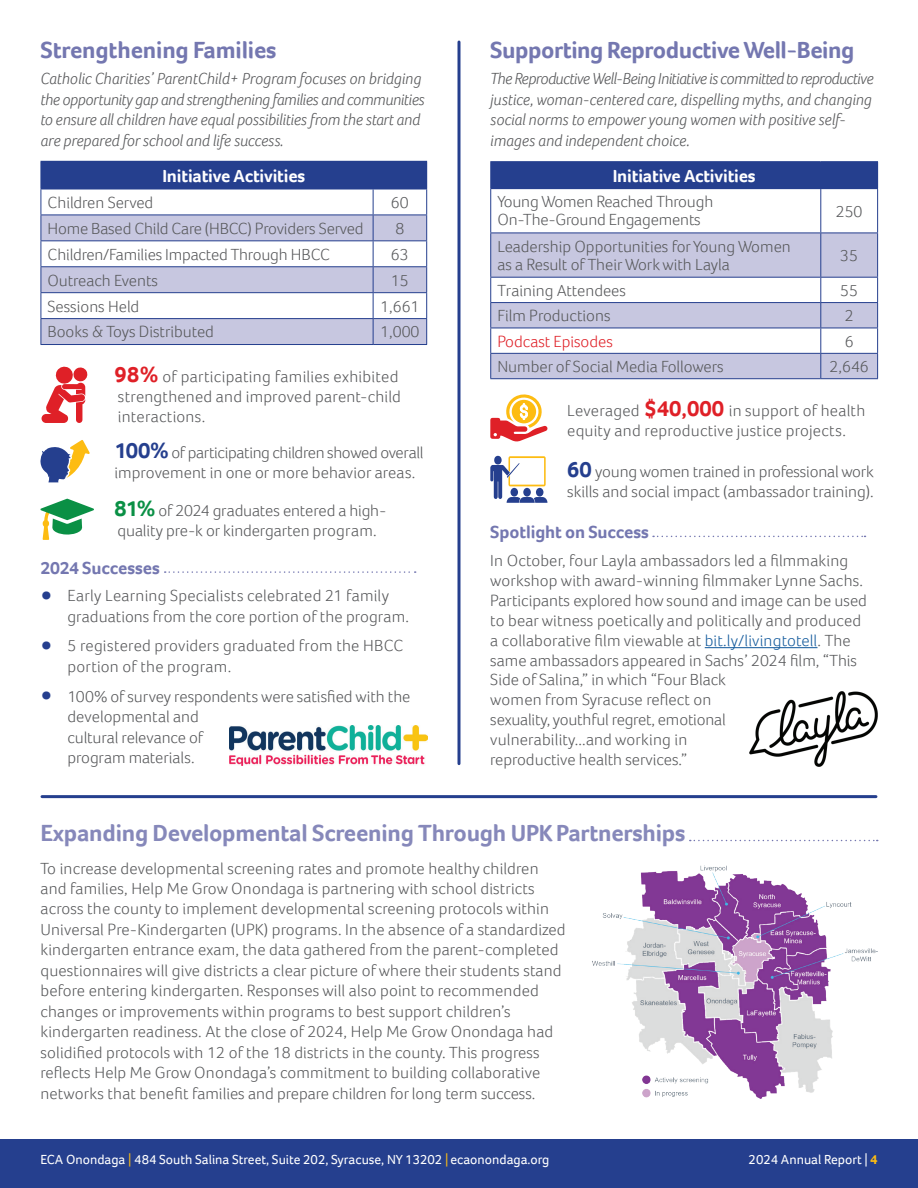
<style>
.page{position:relative;width:918px;height:1188px;background:#fff}
.page>*{position:absolute;margin:0;border:0;box-sizing:border-box;transform-origin:0 0}
.t1{font:700 24px "Foco";letter-spacing:-.02em;color:#7477b0}
.t2{font:700 24px "Foco";letter-spacing:-.01em;color:#8688ba}
.t3{font:700 18px "Foco";letter-spacing:-.01em;color:#fff}
.t4{font:700 18px "Foco";letter-spacing:-.01em;color:#7477b0}
.t5{font:300 16.5px/20.5px "Foco";letter-spacing:.01em;color:#57585a}
.t6{font:italic 300 16.5px/20.7px "Foco";letter-spacing:-.005em;color:#57585a}
.t7{font:300 16.5px/19.8px "Foco";letter-spacing:-.01em;color:#57585a}
.t8{font:300 16.5px "Foco";color:#df2027}
.t9{font:13.5px "Foco";color:#fff}
.s1{font-weight:700;font-size:22.5px;color:#df2027}
.s2{font-weight:700;font-size:22.5px;color:#253f8e}
.s3{font-weight:700;font-size:22.5px;color:#0a9045}
.s4{font-weight:700;font-size:30px;color:#253f8e}
.s5{color:#175d9e}
.s6{color:#fdbc12}
.s7{font-weight:700;color:#fdbc12}
</style>
<div class="page">
<div style="left:0;top:1139px;width:918px;height:49px;background:#253f8e"></div>
<hr style="left:458px;top:42px;width:2px;height:722px;background:#253f8e">
<div style="left:41px;top:161px;width:386px;height:28px;background:#253f8e"></div>
<svg style="left:41px;top:216px;width:385px;height:128px;fill:#c7c7e0"></svg>
<hr style="left:40px;top:215px;width:333px;height:1px;background:#253f8e">
<hr style="left:373px;top:215px;width:54px;height:1px;background:#253f8e">
<hr style="left:40px;top:240px;width:333px;height:1px;background:#253f8e">
<hr style="left:373px;top:240px;width:54px;height:1px;background:#253f8e">
<hr style="left:40px;top:266px;width:333px;height:1px;background:#253f8e">
<hr style="left:373px;top:266px;width:54px;height:1px;background:#253f8e">
<hr style="left:40px;top:292px;width:333px;height:1px;background:#253f8e">
<hr style="left:373px;top:292px;width:54px;height:1px;background:#253f8e">
<hr style="left:40px;top:318px;width:333px;height:1px;background:#253f8e">
<hr style="left:373px;top:318px;width:54px;height:1px;background:#253f8e">
<svg style="left:373px;top:190px;width:1px;height:154px"></svg>
<hr style="left:40px;top:189px;width:333px;height:1px;background:#253f8e">
<hr style="left:373px;top:189px;width:54px;height:1px;background:#253f8e">
<hr style="left:40px;top:161px;width:333px;height:1px;background:#253f8e">
<svg style="left:40px;top:162px;width:1px;height:182px"></svg>
<svg style="left:426px;top:189px;width:1px;height:155px"></svg>
<hr style="left:40px;top:344px;width:333px;height:1px;background:#253f8e">
<hr style="left:373px;top:344px;width:54px;height:1px;background:#253f8e">
<svg style="left:40px;top:440px;width:50px;height:42px"></svg>
<svg style="left:40px;top:499px;width:54px;height:41px"></svg>
<svg style="left:42px;top:366px;width:46px;height:57px"></svg>
<div style="left:491px;top:162px;width:387px;height:27px;background:#253f8e"></div>
<svg style="left:491px;top:234px;width:386px;height:144px;fill:#c7c7e0"></svg>
<hr style="left:490px;top:189px;width:1px;height:44px;background:#253f8e">
<hr style="left:820px;top:189px;width:1px;height:44px;background:#253f8e">
<hr style="left:877px;top:189px;width:1px;height:44px;background:#253f8e">
<hr style="left:490px;top:233px;width:331px;height:1px;background:#253f8e">
<hr style="left:490px;top:233px;width:1px;height:44px;background:#253f8e">
<hr style="left:821px;top:233px;width:57px;height:1px;background:#253f8e">
<hr style="left:820px;top:233px;width:1px;height:44px;background:#253f8e">
<hr style="left:877px;top:233px;width:1px;height:44px;background:#253f8e">
<hr style="left:490px;top:277px;width:331px;height:1px;background:#253f8e">
<hr style="left:821px;top:277px;width:57px;height:1px;background:#253f8e">
<hr style="left:490px;top:302px;width:331px;height:1px;background:#253f8e">
<hr style="left:821px;top:302px;width:57px;height:1px;background:#253f8e">
<hr style="left:490px;top:328px;width:331px;height:1px;background:#253f8e">
<hr style="left:821px;top:328px;width:57px;height:1px;background:#253f8e">
<hr style="left:490px;top:353px;width:331px;height:1px;background:#253f8e">
<svg style="left:490px;top:278px;width:1px;height:100px"></svg>
<hr style="left:821px;top:353px;width:57px;height:1px;background:#253f8e">
<svg style="left:820px;top:278px;width:1px;height:100px"></svg>
<svg style="left:877px;top:278px;width:1px;height:100px"></svg>
<hr style="left:490px;top:378px;width:331px;height:1px;background:#253f8e">
<hr style="left:821px;top:378px;width:57px;height:1px;background:#253f8e">
<hr style="left:490px;top:161px;width:331px;height:1px;background:#253f8e">
<svg style="left:490px;top:162px;width:1px;height:26px"></svg>
<hr style="left:821px;top:161px;width:57px;height:1px;background:#253f8e">
<hr style="left:490px;top:188px;width:331px;height:1px;background:#253f8e">
<svg style="left:490px;top:394px;width:58px;height:48px"></svg>
<svg style="left:490px;top:456px;width:57px;height:47px"></svg>
<hr style="left:705px;top:647px;width:113px;height:1px;background:#175d9e">
<svg style="left:653px;top:536px;width:213px;height:1px"></svg>
<svg style="left:165px;top:571px;width:251px;height:2px"></svg>
<img style="left:230px;top:726px;width:198px;height:39px">
<img style="left:750px;top:692px;width:128px;height:74px">
<hr style="left:42px;top:795px;width:834px;height:3px;background:#253f8e">
<svg style="left:690px;top:840px;width:188px;height:1px"></svg>
<img style="left:592px;top:865px;width:286px;height:234px">
<h1 class="t1" style="left:40px;top:34px;width:238px">Strengthening Families</h1>
<p class="t6" style="left:40px;top:68px;width:386px">Catholic Charities’ ParentChild+ Program focuses on bridging the opportunity gap and strengthening families and communities to ensure all children have equal possibilities from the start and are prepared for school and life success.</p>
<p class="t3" style="left:162px;top:164px;width:144px">Initiative Activities</p>
<p class="t5" style="left:48px;top:192px;width:107px">Children Served</p>
<p class="t5" style="left:391px;top:192px;width:19px">60</p>
<p class="t7" style="left:48px;top:218px;width:318px">Home Based Child Care (HBCC) Providers Served</p>
<p class="t5" style="left:395px;top:218px;width:10px">8</p>
<p class="t7" style="left:48px;top:244px;width:284px">Children/Families Impacted Through HBCC</p>
<p class="t5" style="left:391px;top:244px;width:19px">63</p>
<p class="t5" style="left:48px;top:270px;width:112px">Outreach Events</p>
<p class="t5" style="left:391px;top:270px;width:19px">15</p>
<p class="t5" style="left:48px;top:295px;width:93px">Sessions Held</p>
<p class="t5" style="left:380px;top:295px;width:41px">1,661</p>
<p class="t5" style="left:48px;top:321px;width:168px">Books &amp; Toys Distributed</p>
<p class="t5" style="left:380px;top:321px;width:41px">1,000</p>
<p class="t5" style="left:114px;top:366px;width:288px;line-height:19.8px"><span class="s1">98%</span> of participating families exhibited strengthened and improved parent-child interactions.</p>
<p class="t7" style="left:114px;top:442px;width:310px"><span class="s2">100%</span> of participating children showed overall improvement in one or more behavior areas.</p>
<p class="t5" style="left:114px;top:501px;width:273px;line-height:19.8px"><span class="s3">81%</span> of 2024 graduates entered a high&shy;quality pre-k or kindergarten program.</p>
<p class="t4" style="left:40px;top:556px;width:121px">2024 Successes</p>
<p class="t5" style="left:68px;top:585px;width:343px;text-indent:-27px"><span class="s4">•</span> Early Learning Specialists celebrated 21 family graduations from the core portion of the program.</p>
<p class="t5" style="left:68px;top:635px;width:337px;text-indent:-27px"><span class="s4">•</span> 5 registered providers graduated from the HBCC portion of the program.</p>
<p class="t5" style="left:68px;top:685px;width:344px;text-indent:-27px"><span class="s4">•</span> 100% of survey respondents were satisfied with the developmental and<br>cultural relevance of<br>program materials.</p>
<h1 class="t1" style="left:490px;top:34px;width:366px">Supporting Reproductive Well-Being</h1>
<p class="t6" style="left:490px;top:68px;width:385px">The Reproductive Well-Being Initiative is committed to reproductive justice, woman-centered care, dispelling myths, and changing social norms to empower young women with positive self&shy;images and independent choice.</p>
<p class="t3" style="left:613px;top:164px;width:144px">Initiative Activities</p>
<p class="t7" style="left:497px;top:192px;width:217px;line-height:18px">Young Women Reached Through<br>On-The-Ground Engagements</p>
<p class="t5" style="left:836px;top:201px;width:28px">250</p>
<p class="t5" style="left:497px;top:237px;width:295px;line-height:18px">Leadership Opportunities for Young Women as a Result of Their Work with Layla</p>
<p class="t5" style="left:840px;top:245px;width:19px">35</p>
<p class="t5" style="left:497px;top:280px;width:130px">Training Attendees</p>
<p class="t5" style="left:840px;top:280px;width:19px">55</p>
<p class="t5" style="left:497px;top:305px;width:115px">Film Productions</p>
<p class="t5" style="left:845px;top:305px;width:10px">2</p>
<p class="t8" style="left:497px;top:330px;width:117px">Podcast Episodes</p>
<p class="t5" style="left:845px;top:330px;width:10px">6</p>
<p class="t5" style="left:497px;top:356px;width:228px">Number of Social Media Followers</p>
<p class="t5" style="left:830px;top:356px;width:41px">2,646</p>
<p class="t5" style="left:567px;top:400px;width:300px;line-height:19.8px">Leveraged <span class="s1">$40,000</span> in support of health equity and reproductive justice projects.</p>
<p class="t5" style="left:567px;top:461px;width:308px;line-height:19.8px"><span class="s2">60</span> young women trained in professional work skills and social impact (ambassador training).</p>
<p class="t4" style="left:490px;top:520px;width:160px">Spotlight on Success</p>
<p class="t5" style="left:490px;top:550px;width:378px;line-height:20px">In October, four Layla ambassadors led a filmmaking workshop with award-winning filmmaker Lynne Sachs.<br>Participants explored how sound and image can be used to bear witness poetically and politically and produced a collaborative film viewable at <span class="s5">bit.ly/livingtotell</span>. The same ambassadors appeared in Sachs’ 2024 film, “This Side of Salina,” in which “Four Black<br>women from Syracuse reflect on<br>sexuality, youthful regret, emotional<br>vulnerability...and working in<br>reproductive health services.”</p>
<h1 class="t2" style="left:40px;top:817px;width:646px">Expanding Developmental Screening Through UPK Partnerships</h1>
<p class="t5" style="left:40px;top:858px;width:527px">To increase developmental screening rates and promote healthy children and families, Help Me Grow Onondaga is partnering with school districts across the county to implement developmental screening protocols within Universal Pre-Kindergarten (UPK) programs. In the absence of a standardized kindergarten entrance exam, the data gathered from the parent-completed questionnaires will give districts a clear picture of where their students stand before entering kindergarten. Responses will also point to recommended changes or improvements within programs to best support children’s kindergarten readiness. At the close of 2024, Help Me Grow Onondaga had solidified protocols with 12 of the 18 districts in the county. This progress reflects Help Me Grow Onondaga’s commitment to building collaborative networks that benefit families and prepare children for long term success.</p>
<p class="t9" style="left:41px;top:1151px;width:510px">ECA Onondaga <span class="s6">|</span> 484 South Salina Street, Suite 202, Syracuse, NY 13202 <span class="s6">|</span> ecaonondaga.org</p>
<p class="t9" style="left:749px;top:1151px;width:130px">2024 Annual Report | <span class="s7">4</span></p>
</div>
